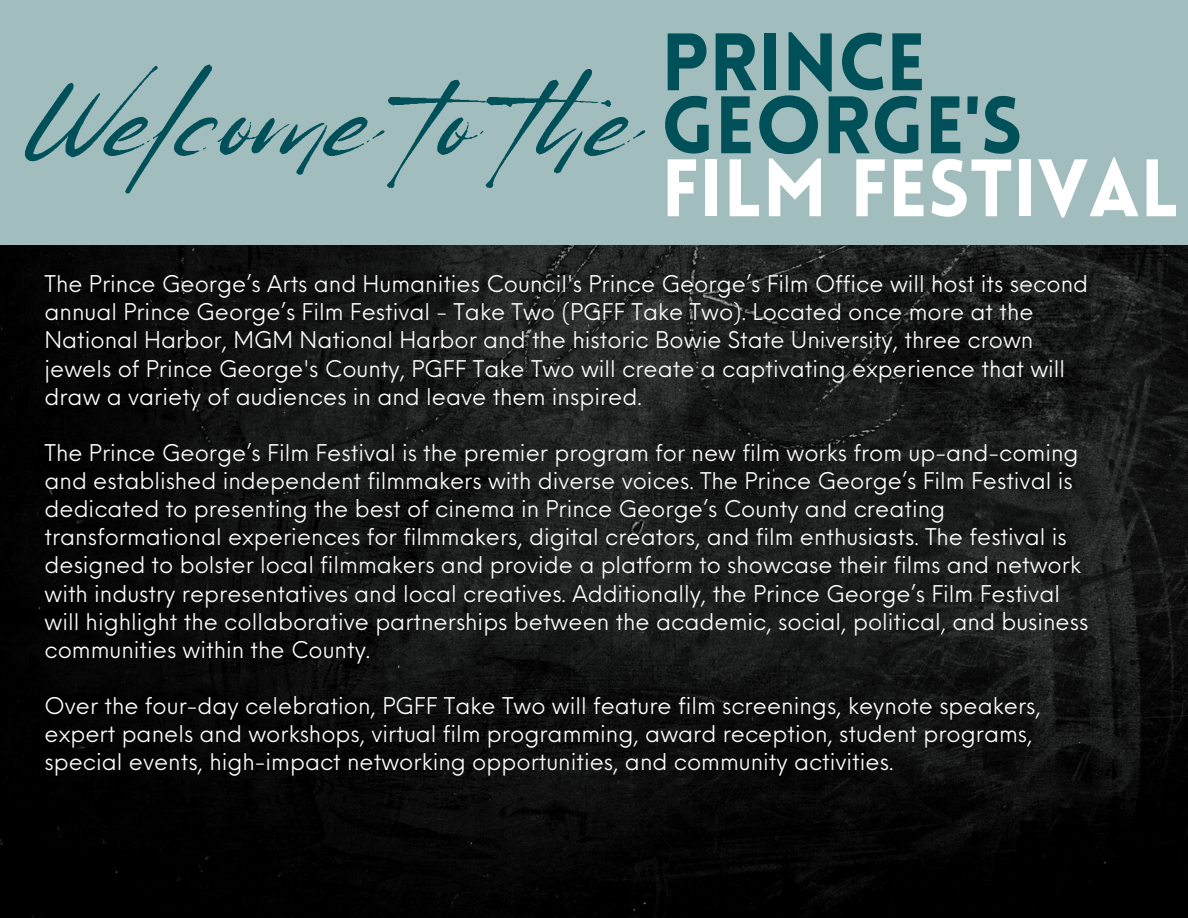
<style>
.page{position:relative;width:1188px;height:918px;background:#fff}
.page>*{position:absolute;margin:0;border:0;box-sizing:border-box;transform-origin:0 0}
.t1{font:106.2px "Lovely May Script";color:#005059}
.t2{font:900 79.5px/63px "Lovelo";color:#005059}
.t3{font:900 79.5px "Lovelo";color:#fff}
.t4{font:22.5px/28.2px "Neue Einstellung";color:#fff}
</style>
<div class="page">
<img style="left:0;top:245px;width:1188px;height:673px">
<div style="left:0;top:0;width:1188px;height:245px;background:#a2bdbd"></div>
<h1 class="t1" style="left:20px;top:64px;width:623px">Welcome to the</h1>
<h2 class="t2" style="left:661px;top:39px;width:363px">PRINCE<br>GEORGE'S</h2>
<h2 class="t3" style="left:661px;top:157px;width:520px">FILM FESTIVAL</h2>
<p class="t4" style="left:44px;top:268px;width:1045px">The Prince George’s Arts and Humanities Council's Prince George’s Film Office will host its second annual Prince George’s Film Festival - Take Two (PGFF Take Two). Located once more at the National Harbor, MGM National Harbor and the historic Bowie State University, three crown jewels of Prince George's County, PGFF Take Two will create a captivating experience that will draw a variety of audiences in and leave them inspired.</p>
<p class="t4" style="left:44px;top:436px;width:1045px">The Prince George’s Film Festival is the premier program for new film works from up-and-coming and established independent filmmakers with diverse voices. The Prince George’s Film Festival is dedicated to presenting the best of cinema in Prince George’s County and creating transformational experiences for filmmakers, digital creators, and film enthusiasts. The festival is designed to bolster local filmmakers and provide a platform to showcase their films and network with industry representatives and local creatives. Additionally, the Prince George’s Film Festival will highlight the collaborative partnerships between the academic, social, political, and business communities within the County.</p>
<p class="t4" style="left:44px;top:689px;width:998px">Over the four-day celebration, PGFF Take Two will feature film screenings, keynote speakers, expert panels and workshops, virtual film programming, award reception, student programs, special events, high-impact networking opportunities, and community activities.</p>
</div>
